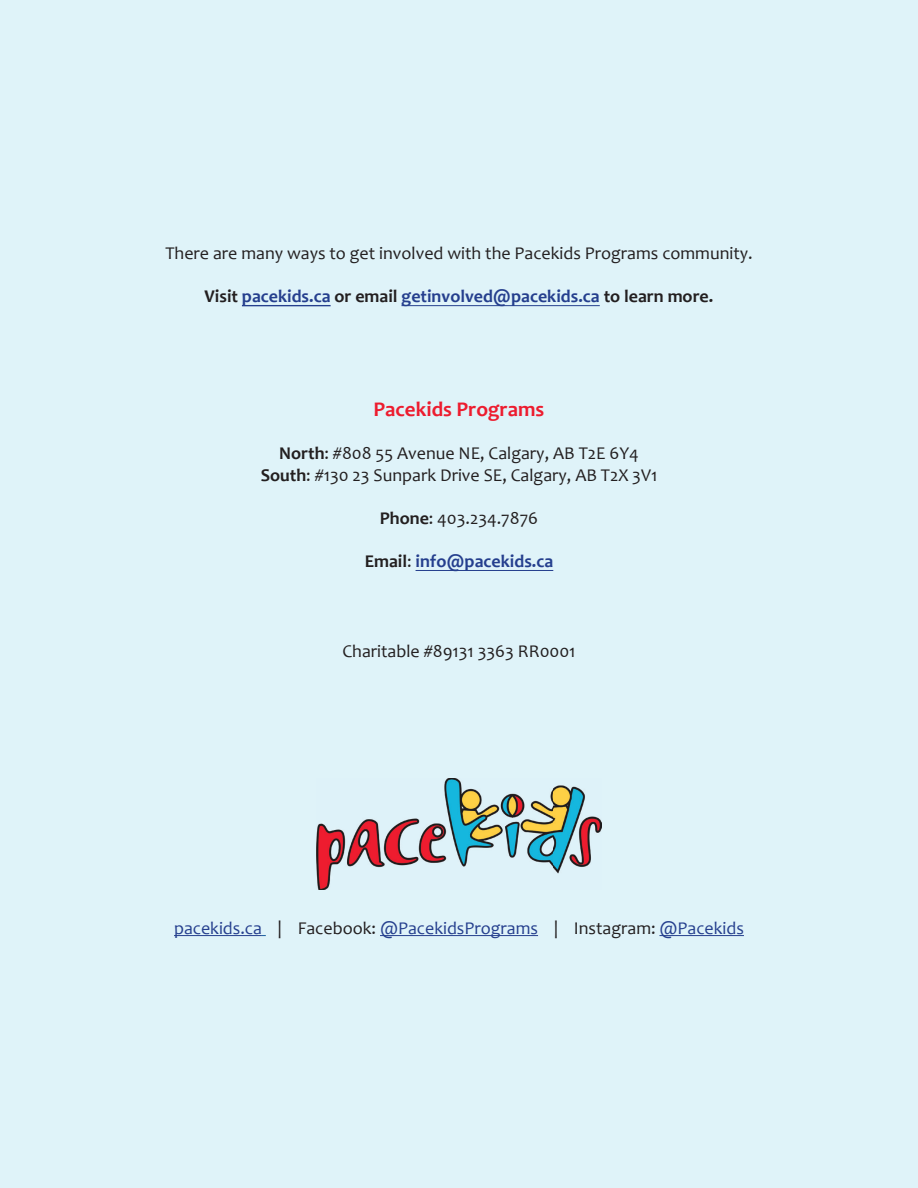
<style>
.page{position:relative;width:918px;height:1188px;background:#fff}
.page>*{position:absolute;margin:0;border:0;box-sizing:border-box;transform-origin:0 0}
.t1{font:700 21px "Candara";color:#ed1c2f}
.t2{font:18px/21.6px "Candara";color:#231f20;text-align:center}
.t3{font:700 18px "Candara";color:#253f8e}
.t4{font:18px "Candara";color:#253f8e}
.s1{color:#231f20}
.s2{font-weight:700}
.s3{font-weight:400;color:#231f20}
</style>
<div class="page">
<div style="left:3px;top:0;width:915px;height:1188px;background:#dff3f9"></div>
<hr style="left:0;top:0;width:2px;height:1188px;background:#dff3f9">
<img style="left:317px;top:778px;width:284px;height:112px">
<hr style="left:416px;top:570px;width:137px;height:1px;background:#253f8e">
<hr style="left:401px;top:305px;width:199px;height:1px;background:#253f8e">
<hr style="left:242px;top:305px;width:89px;height:1px;background:#253f8e">
<hr style="left:174px;top:935px;width:88px;height:1px;background:#253f8e">
<hr style="left:380px;top:935px;width:158px;height:1px;background:#253f8e">
<hr style="left:659px;top:935px;width:85px;height:1px;background:#253f8e">
<p class="t2" style="left:165px;top:242px;width:589px">There are many ways to get involved with the Pacekids Programs community.</p>
<p class="t3" style="left:205px;top:285px;width:510px"><span class="s1">Visit</span> pacekids.ca <span class="s1">or email</span> getinvolved@pacekids.ca <span class="s1">to learn more.</span></p>
<p class="t1" style="left:374px;top:396px;width:172px">Pacekids Programs</p>
<p class="t2" style="left:261px;top:442px;width:398px"><span class="s2">North</span>: #808 55 Avenue NE, Calgary, AB T2E 6Y4<br><span class="s2">South</span>: #130 23 Sunpark Drive SE, Calgary, AB T2X 3V1</p>
<p class="t2" style="left:380px;top:507px;width:160px"><span class="s2">Phone</span>: 403.234.7876</p>
<p class="t3" style="left:365px;top:550px;width:190px"><span class="s1">Email</span><span class="s3">:</span> info@pacekids.ca</p>
<p class="t2" style="left:342px;top:640px;width:235px">Charitable #89131 3363 RR0001</p>
<p class="t4" style="left:174px;top:917px;width:571px">pacekids.ca <span class="s1">| Facebook:</span> @PacekidsPrograms <span class="s1">| Instagram:</span> @Pacekids</p>
</div>
